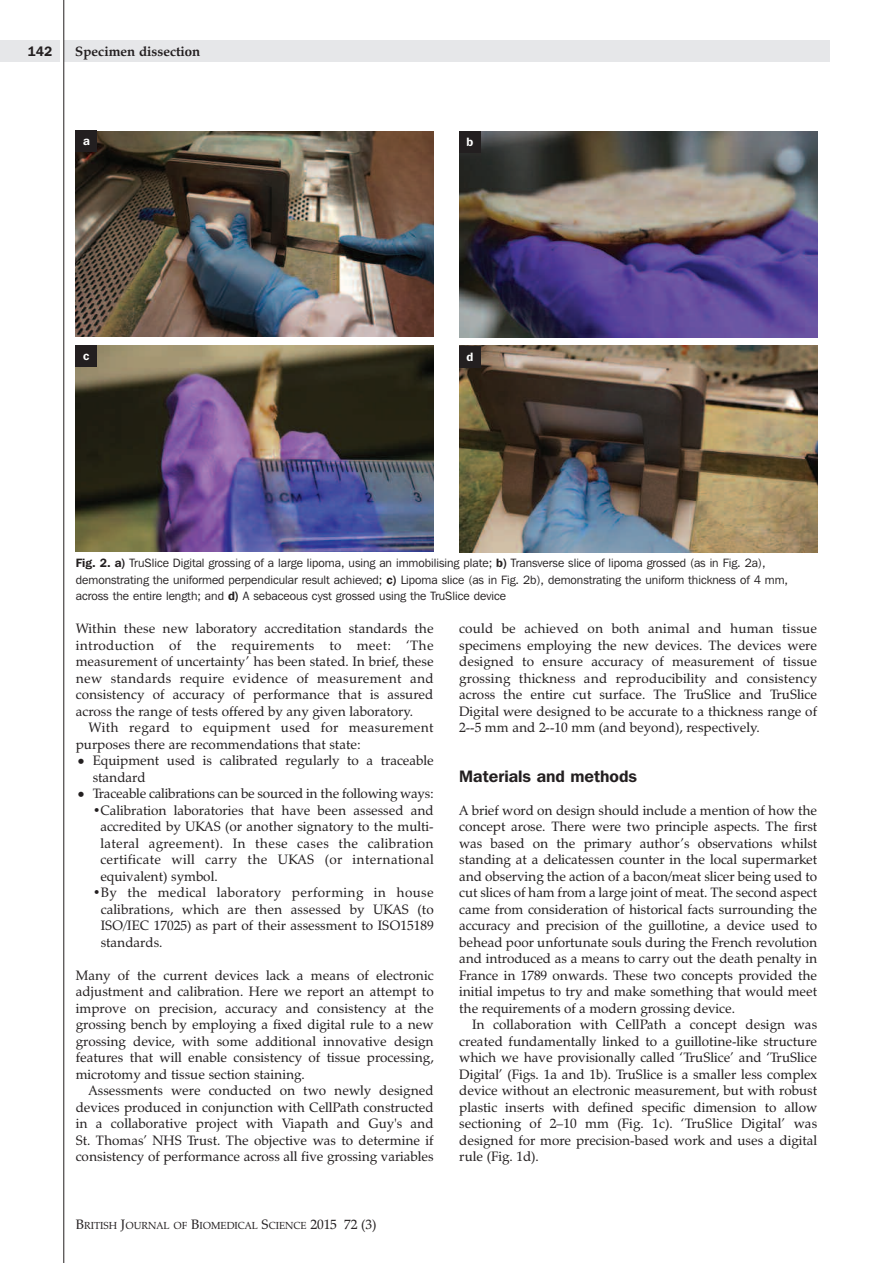
<style>
.page{position:relative;width:893px;height:1263px;background:#fff}
.page>*{position:absolute;margin:0;border:0;box-sizing:border-box;transform-origin:0 0}
.t1{font:600 16.5px "Franklin Gothic IT Cby BT";color:#231f20}
.t2{font:13.5px/16.5px "Zapf Calligraphic 801 BT";color:#231f20;text-align:justify}
.t3{font:700 13.5px "Zapf Calligraphic 801 BT";color:#231f20}
.t4{font:600 13.5px "Franklin Gothic IT Cby BT";color:#231f20}
.t5{font:12px/16.5px "Franklin Gothic IT Cby BT";color:#231f20}
.t6{font:600 12px "Franklin Gothic IT Cby BT";color:#fff}
.t7{font:10.2px "Zapf Calligraphic 801 BT";color:#231f20}
.s1{font-weight:600}
.s2{font-size:18px}
.s3{font-size:13.5px}
</style>
<div class="page">
<div style="left:64px;top:40px;width:765px;height:22px;background:#e6e7e9"></div>
<div style="left:0;top:40px;width:60px;height:22px;background:#e6e7e9"></div>
<hr style="left:63px;top:0;width:1px;height:1263px;background:#231f20">
<img style="left:76px;top:132px;width:358px;height:205px">
<img style="left:459px;top:131px;width:358px;height:206px">
<div style="left:76px;top:131px;width:21px;height:21px;background:#231f20"></div>
<div style="left:459px;top:131px;width:21px;height:22px;background:#231f20"></div>
<img style="left:76px;top:345px;width:358px;height:207px">
<img style="left:459px;top:346px;width:358px;height:206px">
<div style="left:76px;top:345px;width:21px;height:22px;background:#231f20"></div>
<div style="left:459px;top:346px;width:21px;height:21px;background:#231f20"></div>
<p class="t4" style="left:28px;top:47px;width:26px">142</p>
<p class="t3" style="left:75px;top:46px;width:127px">Specimen dissection</p>
<p class="t6" style="left:83px;top:137px;width:8px">a</p>
<p class="t6" style="left:466px;top:137px;width:8px">b</p>
<p class="t6" style="left:83px;top:351px;width:8px">c</p>
<p class="t6" style="left:466px;top:352px;width:8px">d</p>
<p class="t5" style="left:76px;top:556px;width:714px"><span class="s1">Fig. 2. a)</span> TruSlice Digital grossing of a large lipoma, using an immobilising plate; <span class="s1">b)</span> Transverse slice of lipoma grossed (as in Fig. 2a), demonstrating the uniformed perpendicular result achieved; <span class="s1">c)</span> Lipoma slice (as in Fig. 2b), demonstrating the uniform thickness of 4 mm, across the entire length; and <span class="s1">d)</span> A sebaceous cyst grossed using the TruSlice device</p>
<p class="t2" style="left:76px;top:622px;width:359px">Within these new laboratory accreditation standards the introduction of the requirements to meet: ‘The measurement of uncertainty’ has been stated. In brief, these new standards require evidence of measurement and consistency of accuracy of performance that is assured across the range of tests offered by any given laboratory.</p>
<p class="t2" style="left:76px;top:721px;width:359px;text-indent:13px">With regard to equipment used for measurement purposes there are recommendations that state:</p>
<p class="t2" style="left:93px;top:754px;width:343px;text-indent:-17px"><span class="s2">•</span> Equipment used is calibrated regularly to a traceable standard</p>
<p class="t2" style="left:76px;top:787px;width:360px"><span class="s2">•</span> Traceable calibrations can be sourced in the following ways:</p>
<p class="t2" style="left:100px;top:803px;width:335px;text-indent:-8px">•Calibration laboratories that have been assessed and accredited by UKAS (or another signatory to the multi&shy;lateral agreement). In these cases the calibration certificate will carry the UKAS (or international equivalent) symbol.</p>
<p class="t2" style="left:101px;top:886px;width:335px;text-indent:-8px">•By the medical laboratory performing in house calibrations, which are then assessed by UKAS (to ISO/IEC 17025) as part of their assessment to ISO15189 standards.</p>
<p class="t2" style="left:76px;top:968px;width:359px">Many of the current devices lack a means of electronic adjustment and calibration. Here we report an attempt to improve on precision, accuracy and consistency at the grossing bench by employing a fixed digital rule to a new grossing device, with some additional innovative design features that will enable consistency of tissue processing, microtomy and tissue section staining.</p>
<p class="t2" style="left:76px;top:1084px;width:359px;text-indent:13px">Assessments were conducted on two newly designed devices produced in conjunction with CellPath constructed in a collaborative project with Viapath and Guy's and St. Thomas’ NHS Trust. The objective was to determine if consistency of performance across all five grossing variables</p>
<p class="t7" style="left:76px;top:1221px;width:302px"><span class="s3">B</span>RITISH <span class="s3">J</span>OURNAL OF <span class="s3">B</span>IOMEDICAL <span class="s3">S</span>CIENCE <span class="s3">2015 72 (3)</span></p>
<p class="t2" style="left:459px;top:622px;width:359px">could be achieved on both animal and human tissue specimens employing the new devices. The devices were designed to ensure accuracy of measurement of tissue grossing thickness and reproducibility and consistency across the entire cut surface. The TruSlice and TruSlice Digital were designed to be accurate to a thickness range of 2--5 mm and 2--10 mm (and beyond), respectively.</p>
<p class="t1" style="left:459px;top:770px;width:179px">Materials and methods</p>
<p class="t2" style="left:459px;top:803px;width:359px">A brief word on design should include a mention of how the concept arose. There were two principle aspects. The first was based on the primary author’s observations whilst standing at a delicatessen counter in the local supermarket and observing the action of a bacon/meat slicer being used to cut slices of ham from a large joint of meat. The second aspect came from consideration of historical facts surrounding the accuracy and precision of the guillotine, a device used to behead poor unfortunate souls during the French revolution and introduced as a means to carry out the death penalty in France in 1789 onwards. These two concepts provided the initial impetus to try and make something that would meet the requirements of a modern grossing device.</p>
<p class="t2" style="left:459px;top:1018px;width:359px;text-indent:13px">In collaboration with CellPath a concept design was created fundamentally linked to a guillotine-like structure which we have provisionally called ‘TruSlice’ and ‘TruSlice Digital’ (Figs. 1a and 1b). TruSlice is a smaller less complex device without an electronic measurement, but with robust plastic inserts with defined specific dimension to allow sectioning of 2–10 mm (Fig. 1c). ‘TruSlice Digital’ was designed for more precision-based work and uses a digital rule (Fig. 1d).</p>
</div>
